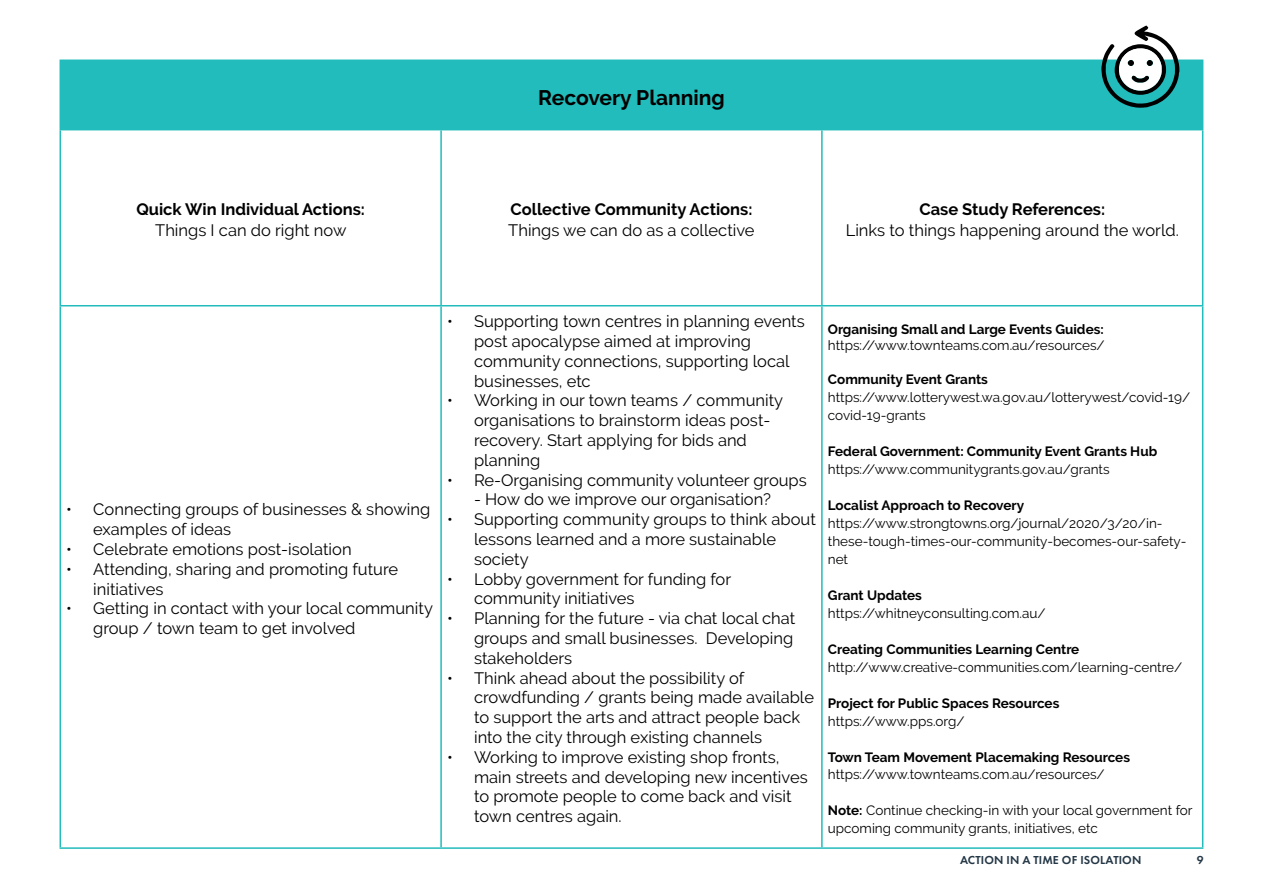
<style>
.page{position:relative;width:1263px;height:893px;background:#fff}
.page>*{position:absolute;margin:0;border:0;box-sizing:border-box;transform-origin:0 0}
.t1{font:700 21px "Raleway";color:#000}
.t2{font:16.5px/19.8px "Raleway";color:#000}
.t3{font:700 16.5px "Raleway";color:#000}
.t4{font:13.5px/18px "Raleway";color:#000}
.t5{font:700 13.5px "Raleway";color:#000}
.t6{font:600 12px "Futura PT";letter-spacing:.01em;color:#243746}
.s1{font-weight:700}
</style>
<div class="page">
<div style="left:60px;top:60px;width:1143px;height:70px;background:#21bcbb"></div>
<hr style="left:60px;top:306px;width:1px;height:541px;background:#21bcbb">
<hr style="left:440px;top:306px;width:2px;height:541px;background:#21bcbb">
<hr style="left:821px;top:306px;width:2px;height:541px;background:#21bcbb">
<hr style="left:1202px;top:306px;width:1px;height:541px;background:#21bcbb">
<hr style="left:60px;top:847px;width:381px;height:2px;background:#21bcbb">
<hr style="left:441px;top:847px;width:381px;height:2px;background:#21bcbb">
<hr style="left:822px;top:847px;width:381px;height:2px;background:#21bcbb">
<hr style="left:60px;top:130px;width:1px;height:175px;background:#21bcbb">
<hr style="left:440px;top:130px;width:2px;height:175px;background:#21bcbb">
<hr style="left:821px;top:130px;width:2px;height:175px;background:#21bcbb">
<hr style="left:1202px;top:130px;width:1px;height:175px;background:#21bcbb">
<hr style="left:60px;top:305px;width:381px;height:1px;background:#21bcbb">
<hr style="left:441px;top:305px;width:381px;height:1px;background:#21bcbb">
<hr style="left:822px;top:305px;width:381px;height:1px;background:#21bcbb">
<svg style="left:1101px;top:26px;width:79px;height:82px"></svg>
<div style="left:1127px;top:60px;width:7px;height:6px;background:#000;border-radius:50%"></div>
<p class="t1" style="left:538px;top:85px;width:188px">Recovery Planning</p>
<p class="t3" style="left:136px;top:200px;width:230px">Quick Win Individual Actions:</p>
<p class="t2" style="left:155px;top:220px;width:193px">Things I can do right now</p>
<p class="t3" style="left:510px;top:200px;width:243px">Collective Community Actions:</p>
<p class="t2" style="left:508px;top:220px;width:248px">Things we can do as a collective</p>
<p class="t3" style="left:919px;top:200px;width:187px">Case Study References:</p>
<p class="t2" style="left:846px;top:220px;width:335px">Links to things happening around the world.</p>
<p class="t2" style="left:93px;top:500px;width:338px;text-indent:-27px">• Connecting groups of businesses &amp; showing examples of ideas</p>
<p class="t2" style="left:66px;top:539px;width:287px">• Celebrate emotions post-isolation</p>
<p class="t2" style="left:93px;top:559px;width:306px;text-indent:-27px">• Attending, sharing and promoting future initiatives</p>
<p class="t2" style="left:93px;top:599px;width:341px;text-indent:-27px">• Getting in contact with your local community group / town team to get involved</p>
<p class="t2" style="left:474px;top:311px;width:332px;text-indent:-27px">• Supporting town centres in planning events post apocalypse aimed at improving community connections, supporting local businesses, etc</p>
<p class="t2" style="left:474px;top:391px;width:311px;text-indent:-27px">• Working in our town teams / community organisations to brainstorm ideas post&shy;recovery. Start applying for bids and planning</p>
<p class="t2" style="left:447px;top:470px;width:361px">• Re-Organising community volunteer groups</p>
<p class="t2" style="left:474px;top:490px;width:298px">- How do we improve our organisation?</p>
<p class="t2" style="left:474px;top:509px;width:343px;text-indent:-27px">• Supporting community groups to think about lessons learned and a more sustainable society</p>
<p class="t2" style="left:474px;top:569px;width:259px;text-indent:-27px">• Lobby government for funding for community initiatives</p>
<p class="t2" style="left:474px;top:608px;width:323px;text-indent:-27px">• Planning for the future - via chat local chat groups and small businesses. Developing stakeholders</p>
<p class="t2" style="left:474px;top:668px;width:341px;text-indent:-27px">• Think ahead about the possibility of crowdfunding / grants being made available to support the arts and attract people back into the city through existing channels</p>
<p class="t2" style="left:474px;top:747px;width:335px;text-indent:-27px">• Working to improve existing shop fronts, main streets and developing new incentives to promote people to come back and visit town centres again.</p>
<p class="t5" style="left:828px;top:321px;width:277px">Organising Small and Large Events Guides:</p>
<p class="t4" style="left:828px;top:336px;width:278px">https://www.townteams.com.au/resources/</p>
<p class="t5" style="left:828px;top:372px;width:162px">Community Event Grants</p>
<p class="t4" style="left:828px;top:389px;width:364px">https://www.lotterywest.wa.gov.au/lotterywest/covid-19/ covid-19-grants</p>
<p class="t5" style="left:828px;top:444px;width:331px">Federal Government: Community Event Grants Hub</p>
<p class="t4" style="left:828px;top:461px;width:283px">https://www.communitygrants.gov.au/grants</p>
<p class="t5" style="left:828px;top:498px;width:198px">Localist Approach to Recovery</p>
<p class="t4" style="left:828px;top:515px;width:360px">https://www.strongtowns.org/journal/2020/3/20/in&shy;these-tough-times-our-community-becomes-our-safety&shy;net</p>
<p class="t5" style="left:828px;top:588px;width:96px">Grant Updates</p>
<p class="t4" style="left:828px;top:605px;width:219px">https://whitneyconsulting.com.au/</p>
<p class="t5" style="left:828px;top:642px;width:253px">Creating Communities Learning Centre</p>
<p class="t4" style="left:828px;top:659px;width:356px">http://www.creative-communities.com/learning-centre/</p>
<p class="t5" style="left:828px;top:696px;width:233px">Project for Public Spaces Resources</p>
<p class="t4" style="left:828px;top:713px;width:138px">https://www.pps.org/</p>
<p class="t5" style="left:828px;top:750px;width:304px">Town Team Movement Placemaking Resources</p>
<p class="t4" style="left:828px;top:765px;width:278px">https://www.townteams.com.au/resources/</p>
<p class="t4" style="left:828px;top:801px;width:366px"><span class="s1">Note:</span> Continue checking-in with your local government for upcoming community grants, initiatives, etc</p>
<p class="t6" style="left:960px;top:852px;width:183px">ACTION IN A TIME OF ISOLATION</p>
<p class="t6" style="left:1197px;top:852px;width:8px">9</p>
</div>
